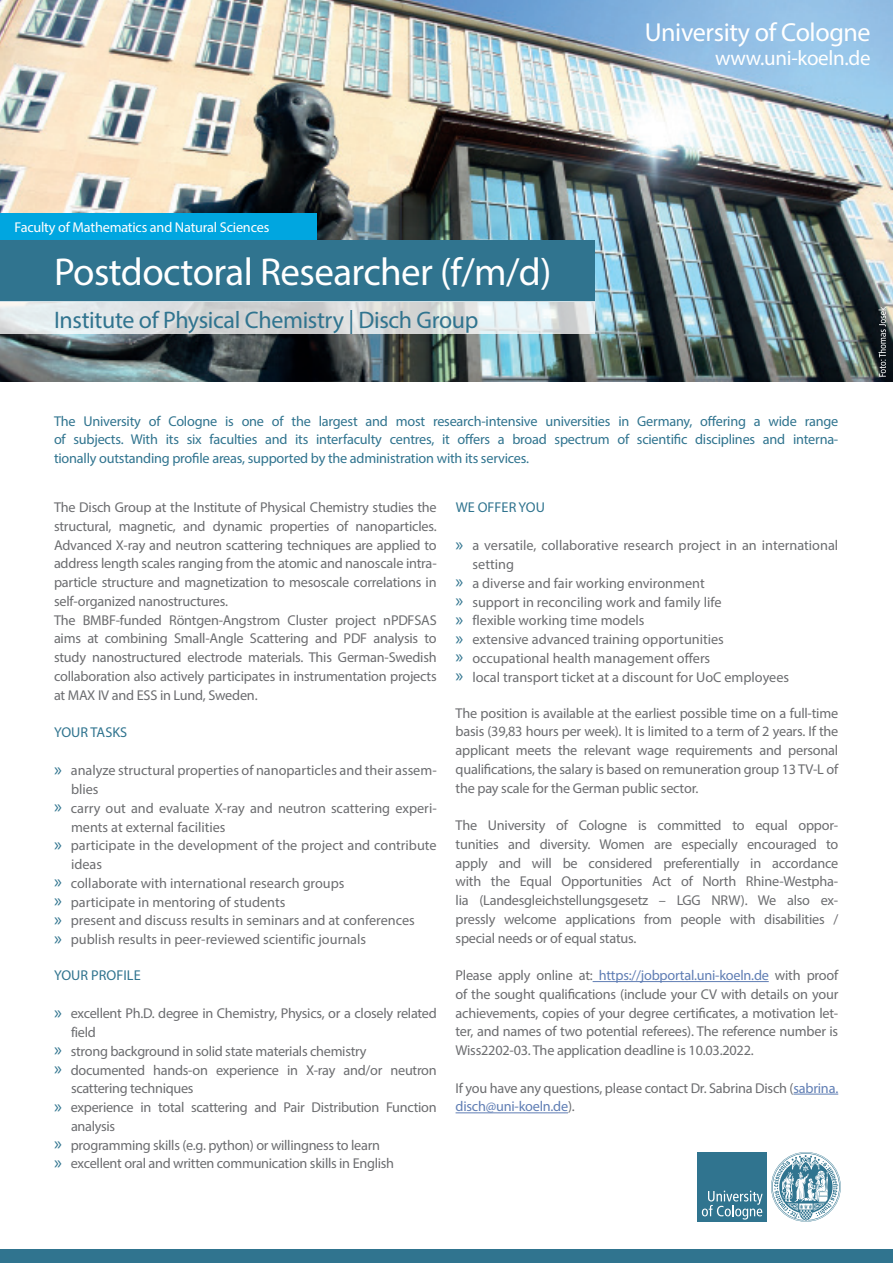
<style>
.page{position:relative;width:893px;height:1263px;background:#fff}
.page>*{position:absolute;margin:0;border:0;box-sizing:border-box;transform-origin:0 0}
.t1{font:39px "Myriad Pro";letter-spacing:-.015em;color:#fff}
.t2{font:26.1px "Myriad Pro";letter-spacing:-.015em;color:#fff}
.t3{font:24px "Myriad Pro";letter-spacing:-.015em;color:#30748f}
.t4{font:21px "Myriad Pro";letter-spacing:-.015em;color:#fff}
.Fließtext{font:14.25px/18.8px "Myriad Pro";letter-spacing:-.01em;color:#6c6d70}
.Fließtext-2{font:14.25px/18.8px "Myriad Pro";letter-spacing:-.015em;color:#30748f;text-align:justify}
.t5{font:14.25px "Myriad Pro";letter-spacing:-.015em;color:#fff}
.Fließtext-3{font:14.25px "Myriad Pro";letter-spacing:.005em;color:#30748f}
.s1{font-size:18.75px;color:#30748f}
.s2{color:#607eb4}
</style>
<div class="page">
<img style="left:0;top:0;width:893px;height:382px">
<div style="left:0;top:1249px;width:893px;height:14px;background:#30748f"></div>
<div style="left:0;top:240px;width:594px;height:62px;background:#30748f"></div>
<svg style="left:0;top:302px;width:594px;height:32px;background:#dadedf"></svg>
<svg style="left:878px;top:307px;width:8px;height:70px"></svg>
<hr style="left:593px;top:981px;width:176px;height:1px;background:#607eb4">
<hr style="left:793px;top:1094px;width:45px;height:1px;background:#607eb4">
<hr style="left:456px;top:1112px;width:112px;height:1px;background:#607eb4">
<div style="left:698px;top:1152px;width:69px;height:69px;background:#30748f"></div>
<svg style="left:771px;top:1152px;width:70px;height:70px"></svg>
<svg style="left:702px;top:1191px;width:61px;height:28px"></svg>
<div style="left:0;top:213px;width:316px;height:27px;background:#00a6e0"></div>
<p class="t5" style="left:15px;top:218px;width:256px">Faculty of Mathematics and Natural Sciences</p>
<p class="t1" style="left:54px;top:248px;width:499px">Postdoctoral Researcher (f/m/d)</p>
<p class="t3" style="left:54px;top:305px;width:426px">Institute of Physical Chemistry | Disch Group</p>
<p class="t2" style="left:645px;top:16px;width:227px">University of Cologne</p>
<p class="t4" style="left:715px;top:45px;width:157px">www.uni-koeln.de</p>
<p class="Fließtext-2" style="left:54px;top:411px;width:786px">The University of Cologne is one of the largest and most research-intensive universities in Germany, offering a wide range of subjects. With its six faculties and its interfaculty centres, it offers a broad spectrum of scientific disciplines and interna&shy;tionally outstanding profile areas, supported by the administration with its services.</p>
<p class="Fließtext" style="left:54px;top:498px;width:384px;text-align:justify">The Disch Group at the Institute of Physical Chemistry studies the structural, magnetic, and dynamic properties of nanoparticles.<br>Advanced X-ray and neutron scattering techniques are applied to address length scales ranging from the atomic and nanoscale intra&shy;particle structure and magnetization to mesoscale correlations in self-organized nanostructures.</p>
<p class="Fließtext" style="left:54px;top:610px;width:384px;text-align:justify">The BMBF-funded Röntgen-Angstrom Cluster project nPDFSAS aims at combining Small-Angle Scattering and PDF analysis to study nanostructured electrode materials. This German-Swedish collaboration also actively participates in instrumentation projects at MAX IV and ESS in Lund, Sweden.</p>
<p class="Fließtext-3" style="left:54px;top:723px;width:75px">YOUR TASKS</p>
<p class="Fließtext" style="left:71px;top:761px;width:367px;text-indent:-17px"><span class="s1">»</span> analyze structural properties of nanoparticles and their assem&shy;blies</p>
<p class="Fließtext" style="left:71px;top:798px;width:367px;text-indent:-17px"><span class="s1">»</span> carry out and evaluate X-ray and neutron scattering experi&shy;ments at external facilities</p>
<p class="Fließtext" style="left:71px;top:836px;width:367px;text-indent:-17px"><span class="s1">»</span> participate in the development of the project and contribute ideas</p>
<p class="Fließtext" style="left:54px;top:873px;width:292px"><span class="s1">»</span> collaborate with international research groups</p>
<p class="Fließtext" style="left:54px;top:892px;width:233px"><span class="s1">»</span> participate in mentoring of students</p>
<p class="Fließtext" style="left:54px;top:911px;width:362px"><span class="s1">»</span> present and discuss results in seminars and at conferences</p>
<p class="Fließtext" style="left:54px;top:930px;width:314px"><span class="s1">»</span> publish results in peer-reviewed scientific journals</p>
<p class="Fließtext-3" style="left:54px;top:966px;width:88px">YOUR PROFILE</p>
<p class="Fließtext" style="left:71px;top:1004px;width:367px;text-indent:-17px"><span class="s1">»</span> excellent Ph.D. degree in Chemistry, Physics, or a closely related field</p>
<p class="Fließtext" style="left:54px;top:1041px;width:314px"><span class="s1">»</span> strong background in solid state materials chemistry</p>
<p class="Fließtext" style="left:71px;top:1060px;width:367px;text-indent:-17px"><span class="s1">»</span> documented hands-on experience in X-ray and/or neutron scattering techniques</p>
<p class="Fließtext" style="left:71px;top:1098px;width:367px;text-indent:-17px"><span class="s1">»</span> experience in total scattering and Pair Distribution Function analysis</p>
<p class="Fließtext" style="left:54px;top:1135px;width:328px"><span class="s1">»</span> programming skills (e.g. python) or willingness to learn</p>
<p class="Fließtext" style="left:54px;top:1154px;width:342px"><span class="s1">»</span> excellent oral and written communication skills in English</p>
<p class="Fließtext-3" style="left:456px;top:498px;width:91px">WE OFFER YOU</p>
<p class="Fließtext" style="left:473px;top:536px;width:367px;text-indent:-17px"><span class="s1">»</span> a versatile, collaborative research project in an international setting</p>
<p class="Fließtext" style="left:456px;top:573px;width:251px"><span class="s1">»</span> a diverse and fair working environment</p>
<p class="Fließtext" style="left:456px;top:592px;width:267px"><span class="s1">»</span> support in reconciling work and family life</p>
<p class="Fließtext" style="left:456px;top:611px;width:191px"><span class="s1">»</span> flexible working time models</p>
<p class="Fließtext" style="left:456px;top:630px;width:270px"><span class="s1">»</span> extensive advanced training opportunities</p>
<p class="Fließtext" style="left:456px;top:648px;width:256px"><span class="s1">»</span> occupational health management offers</p>
<p class="Fließtext" style="left:456px;top:667px;width:335px"><span class="s1">»</span> local transport ticket at a discount for UoC employees</p>
<p class="Fließtext" style="left:456px;top:703px;width:384px;text-align:justify">The position is available at the earliest possible time on a full-time basis (39,83 hours per week). It is limited to a term of 2 years. If the applicant meets the relevant wage requirements and personal qualifications, the salary is based on remuneration group 13 TV-L of the pay scale for the German public sector.</p>
<p class="Fließtext" style="left:456px;top:816px;width:384px;text-align:justify">The University of Cologne is committed to equal oppor&shy;tunities and diversity. Women are especially encouraged to apply and will be considered preferentially in accordance with the Equal Opportunities Act of North Rhine-Westpha&shy;lia (Landesgleichstellungsgesetz – LGG NRW). We also ex&shy;pressly welcome applications from people with disabilities / special needs or of equal status.</p>
<p class="Fließtext" style="left:456px;top:966px;width:384px;text-align:justify">Please apply online at: <span class="s2">https://jobportal.uni-koeln.de</span> with proof of the sought qualifications (include your CV with details on your achievements, copies of your degree certificates, a motivation let&shy;ter, and names of two potential referees). The reference number is Wiss2202-03. The application deadline is 10.03.2022.</p>
<p class="Fließtext" style="left:456px;top:1078px;width:384px">If you have any questions, please contact Dr. Sabrina Disch (<span class="s2">sabrina. disch@uni-koeln.de</span>).</p>
</div>
